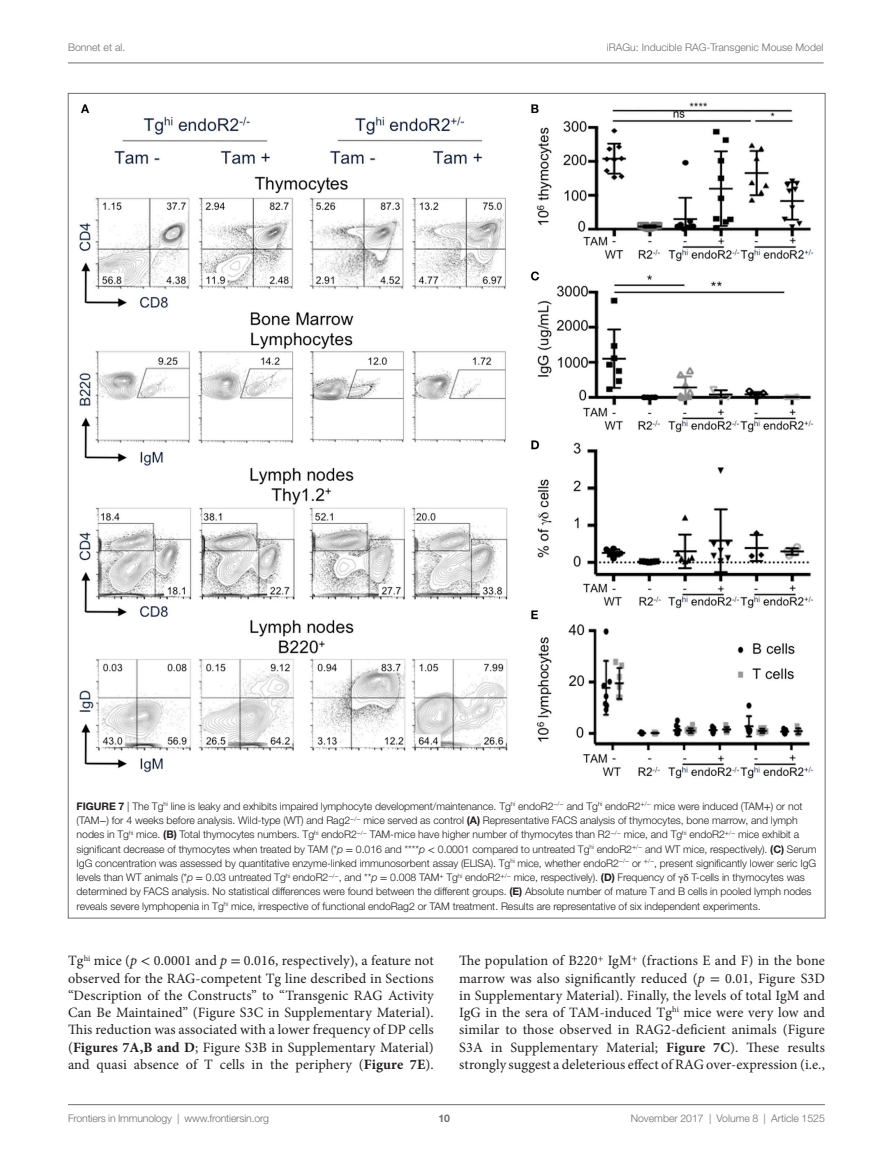
<style>
.page{position:relative;width:893px;height:1170px;background:#fff}
.page>*{position:absolute;margin:0;border:0;box-sizing:border-box;transform-origin:0 0}
.t1{font:14.25px/17.2px "Minion Pro";letter-spacing:.005em;color:#231f20;text-align:justify}
.t2{font:300 10.5px/14.2px "Helvetica Neue LT Std";letter-spacing:-.005em;color:#231f20}
.t3{font:300 10.5px "Helvetica Neue LT Std";color:#6c6d70}
.t4{font:700 10.5px "Helvetica Neue LT Std";color:#6c6d70}
.s1{font-weight:700}
.s2{font-family:"STIX General";font-weight:400}
.s3{font-style:italic}
.s4{font-family:"STIX General"}
</style>
<div class="page">
<img style="left:79px;top:102px;width:735px;height:677px">
<hr style="left:68px;top:63px;width:756px;height:1px;background:#6c6d70">
<hr style="left:68px;top:1104px;width:757px;height:1px;background:#6c6d70">
<p class="t3" style="left:68px;top:41px;width:59px">Bonnet et al.</p>
<p class="t3" style="left:607px;top:41px;width:218px">iRAGu: Inducible RAG-Transgenic Mouse Model</p>
<p class="t2" style="left:77px;top:798px;width:741px"><span class="s1">FIGURE 7</span> | The Tg<sup>hi</sup> line is leaky and exhibits impaired lymphocyte development/maintenance. Tg<sup>hi</sup> endoR2<sup>−</sup><sup>/</sup><sup>−</sup> and Tg<sup>hi</sup> endoR2<sup>+</sup><sup>/</sup><sup>−</sup> mice were induced (TAM<span class="s2">+</span>) or not (TAM<span class="s2">−</span>) for 4 weeks before analysis. Wild-type (WT) and Rag2<sup>−</sup><sup>/</sup><sup>−</sup> mice served as control <span class="s1">(A)</span> Representative FACS analysis of thymocytes, bone marrow, and lymph nodes in Tg<sup>hi</sup> mice. <span class="s1">(B)</span> Total thymocytes numbers. Tg<sup>hi</sup> endoR2<sup>−</sup><sup>/</sup><sup>−</sup> TAM-mice have higher number of thymocytes than R2<sup>−</sup><sup>/</sup><sup>−</sup> mice, and Tg<sup>hi</sup> endoR2<sup>+</sup><sup>/</sup><sup>−</sup> mice exhibit a significant decrease of thymocytes when treated by TAM (*<span class="s3">p</span> <span class="s2">=</span> 0.016 and ****<span class="s3">p</span> <span class="s2">&lt;</span> 0.0001 compared to untreated Tg<sup>hi</sup> endoR2<sup>+</sup><sup>/</sup><sup>−</sup> and WT mice, respectively). <span class="s1">(C)</span> Serum IgG concentration was assessed by quantitative enzyme-linked immunosorbent assay (ELISA). Tg<sup>hi</sup> mice, whether endoR2<sup>−</sup><sup>/</sup><sup>−</sup> or <sup>+</sup><sup>/</sup><sup>−</sup>, present significantly lower seric IgG levels than WT animals (*<span class="s3">p</span> <span class="s2">=</span> 0.03 untreated Tg<sup>hi</sup> endoR2<sup>−</sup><sup>/</sup><sup>−</sup>, and **<span class="s3">p</span> <span class="s2">=</span> 0.008 TAM<sup>+</sup> Tg<sup>hi</sup> endoR2<sup>+</sup><sup>/</sup><sup>−</sup> mice, respectively). <span class="s1">(D)</span> Frequency of <span class="s2">γδ</span> T-cells in thymocytes was determined by FACS analysis. No statistical differences were found between the different groups. <span class="s1">(E)</span> Absolute number of mature T and B cells in pooled lymph nodes reveals severe lymphopenia in Tg<sup>hi</sup> mice, irrespective of functional endoRag2 or TAM treatment. Results are representative of six independent experiments.</p>
<p class="t1" style="left:68px;top:952px;width:367px">Tg<sup>hi</sup> mice (<span class="s3">p</span> <span class="s4">&lt;</span> 0.0001 and <span class="s3">p</span> <span class="s4">=</span> 0.016, respectively), a feature not observed for the RAG-competent Tg line described in Sections “Description of the Constructs” to “Transgenic RAG Activity Can Be Maintained” (Figure S3C in Supplementary Material).<br>This reduction was associated with a lower frequency of DP cells (<span class="s1">Figures 7A,B and D</span>; Figure S3B in Supplementary Material) and quasi absence of T cells in the periphery (<span class="s1">Figure 7E</span>).</p>
<p class="t1" style="left:459px;top:952px;width:367px">The population of B220<sup>+</sup> IgM<sup>+</sup> (fractions E and F) in the bone marrow was also significantly reduced (<span class="s3">p</span> <span class="s4">=</span> 0.01, Figure S3D in Supplementary Material). Finally, the levels of total IgM and IgG in the sera of TAM-induced Tg<sup>hi</sup> mice were very low and similar to those observed in RAG2-deficient animals (Figure S3A in Supplementary Material; <span class="s1">Figure 7C</span>). These results strongly suggest a deleterious effect of RAG over-expression (i.e.,</p>
<p class="t3" style="left:68px;top:1111px;width:203px">Frontiers in Immunology | www.frontiersin.org</p>
<p class="t3" style="left:631px;top:1111px;width:196px">November 2017 | Volume 8 | Article 1525</p>
<p class="t4" style="left:439px;top:1111px;width:13px">10</p>
</div>
